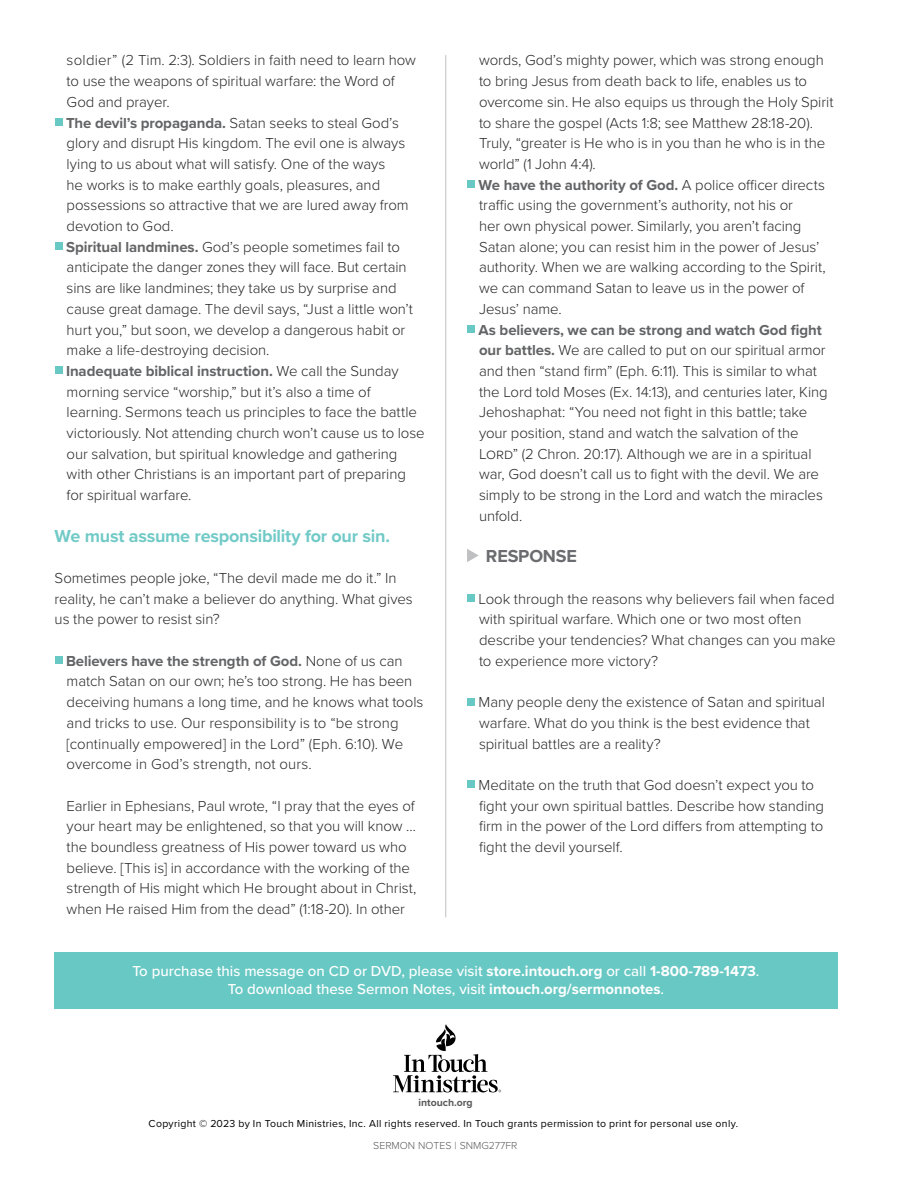
<style>
.page{position:relative;width:918px;height:1188px;background:#fff}
.page>*{position:absolute;margin:0;border:0;box-sizing:border-box;transform-origin:0 0}
.t1{font:700 18px "Proxima Nova";letter-spacing:-.015em;color:#71cac7}
.t2{font:700 18px "Proxima Nova";letter-spacing:-.01em;color:#6b6c6f}
.t3{font:300 15px/20.7px "Proxima Nova";letter-spacing:-.005em;color:#292829}
.t4{font:500 15px/18px "Proxima Nova";color:#fff;text-align:center}
.t5{font:10.5px "Proxima Nova";letter-spacing:.025em;color:#000}
.t6{font:300 10.5px "Proxima Nova";color:#58595b}
.t7{font:700 10.5px "Proxima Nova";color:#58595b}
.s1{font-weight:700;color:#636466}
.s2{font-weight:700}
</style>
<div class="page">
<div style="left:54px;top:953px;width:783px;height:56px;background:#68c8c4"></div>
<div style="left:55px;top:118px;width:7px;height:8px;background:#68c8c4"></div>
<div style="left:55px;top:242px;width:7px;height:8px;background:#68c8c4"></div>
<div style="left:55px;top:366px;width:7px;height:8px;background:#68c8c4"></div>
<div style="left:55px;top:656px;width:7px;height:8px;background:#68c8c4"></div>
<div style="left:467px;top:180px;width:8px;height:8px;background:#68c8c4"></div>
<div style="left:467px;top:325px;width:8px;height:8px;background:#68c8c4"></div>
<svg style="left:467px;top:549px;width:12px;height:13px"></svg>
<div style="left:467px;top:594px;width:8px;height:8px;background:#68c8c4"></div>
<div style="left:467px;top:698px;width:8px;height:7px;background:#68c8c4"></div>
<div style="left:467px;top:780px;width:8px;height:8px;background:#68c8c4"></div>
<hr style="left:445px;top:55px;width:1px;height:862px;background:#bec0c2">
<svg style="left:393px;top:1024px;width:108px;height:68px"></svg>
<p class="t3" style="left:66px;top:49px;width:360px">soldier” (2 Tim. 2:3). Soldiers in faith need to learn how to use the weapons of spiritual warfare: the Word of God and prayer.<br><span class="s1">The devil’s propaganda.</span> Satan seeks to steal God’s glory and disrupt His kingdom. The evil one is always lying to us about what will satisfy. One of the ways<br>he works is to make earthly goals, pleasures, and possessions so attractive that we are lured away from devotion to God.<br><span class="s1">Spiritual landmines.</span> God’s people sometimes fail to anticipate the danger zones they will face. But certain sins are like landmines; they take us by surprise and cause great damage. The devil says, “Just a little won’t hurt you,” but soon, we develop a dangerous habit or make a life-destroying decision.<br><span class="s1">Inadequate biblical instruction.</span> We call the Sunday morning service “worship,” but it’s also a time of learning. Sermons teach us principles to face the battle victoriously. Not attending church won’t cause us to lose our salvation, but spiritual knowledge and gathering with other Christians is an important part of preparing for spiritual warfare.</p>
<p class="t1" style="left:55px;top:522px;width:337px">We must assume responsibility for our sin.</p>
<p class="t3" style="left:55px;top:567px;width:360px">Sometimes people joke, “The devil made me do it.” In reality, he can’t make a believer do anything. What gives us the power to resist sin?</p>
<p class="t3" style="left:66px;top:650px;width:359px"><span class="s1">Believers have the strength of God.</span> None of us can match Satan on our own; he’s too strong. He has been deceiving humans a long time, and he knows what tools and tricks to use. Our responsibility is to “be strong [continually empowered] in the Lord” (Eph. 6:10). We overcome in God’s strength, not ours.</p>
<p class="t3" style="left:67px;top:794px;width:351px">Earlier in Ephesians, Paul wrote, “I pray that the eyes of your heart may be enlightened, so that you will know … the boundless greatness of His power toward us who believe. [This is] in accordance with the working of the strength of His might which He brought about in Christ, when He raised Him from the dead” (1:18-20). In other</p>
<p class="t3" style="left:478px;top:49px;width:357px">words, God’s mighty power, which was strong enough to bring Jesus from death back to life, enables us to overcome sin. He also equips us through the Holy Spirit to share the gospel (Acts 1:8; see Matthew 28:18-20).<br>Truly, “greater is He who is in you than he who is in the world” (1 John 4:4).<br><span class="s1">We have the authority of God.</span> A police officer directs traffic using the government’s authority, not his or<br>her own physical power. Similarly, you aren’t facing Satan alone; you can resist him in the power of Jesus’ authority. When we are walking according to the Spirit, we can command Satan to leave us in the power of Jesus’ name.</p>
<p class="t3" style="left:478px;top:318px;width:351px"><span class="s1">As believers, we can be strong and watch God fight our battles.</span> We are called to put on our spiritual armor and then “stand firm” (Eph. 6:11). This is similar to what the Lord told Moses (Ex. 14:13), and centuries later, King Jehoshaphat: “You need not fight in this battle; take your position, stand and watch the salvation of the Lord” (2 Chron. 20:17). Although we are in a spiritual war, God doesn’t call us to fight with the devil. We are simply to be strong in the Lord and watch the miracles unfold.</p>
<p class="t2" style="left:486px;top:543px;width:93px">RESPONSE</p>
<p class="t3" style="left:478px;top:587px;width:359px">Look through the reasons why believers fail when faced with spiritual warfare. Which one or two most often describe your tendencies? What changes can you make to experience more victory?</p>
<p class="t3" style="left:478px;top:691px;width:348px">Many people deny the existence of Satan and spiritual warfare. What do you think is the best evidence that spiritual battles are a reality?</p>
<p class="t3" style="left:478px;top:774px;width:347px">Meditate on the truth that God doesn’t expect you to fight your own spiritual battles. Describe how standing firm in the power of the Lord differs from attempting to fight the devil yourself.</p>
<p class="t4" style="left:132px;top:962px;width:629px">To purchase this message on CD or DVD, please visit <span class="s2">store.intouch.org</span> or call <span class="s2">1-800-789-1473</span>.<br>To download these Sermon Notes, visit <span class="s2">intouch.org/sermonnotes</span>.</p>
<p class="t7" style="left:418px;top:1095px;width:56px">intouch.org</p>
<p class="t5" style="left:149px;top:1115px;width:591px">Copyright © 2023 by In Touch Ministries, Inc. All rights reserved. In Touch grants permission to print for personal use only.</p>
<p class="t6" style="left:373px;top:1138px;width:146px">SERMON NOTES | SNMG277FR</p>
</div>
